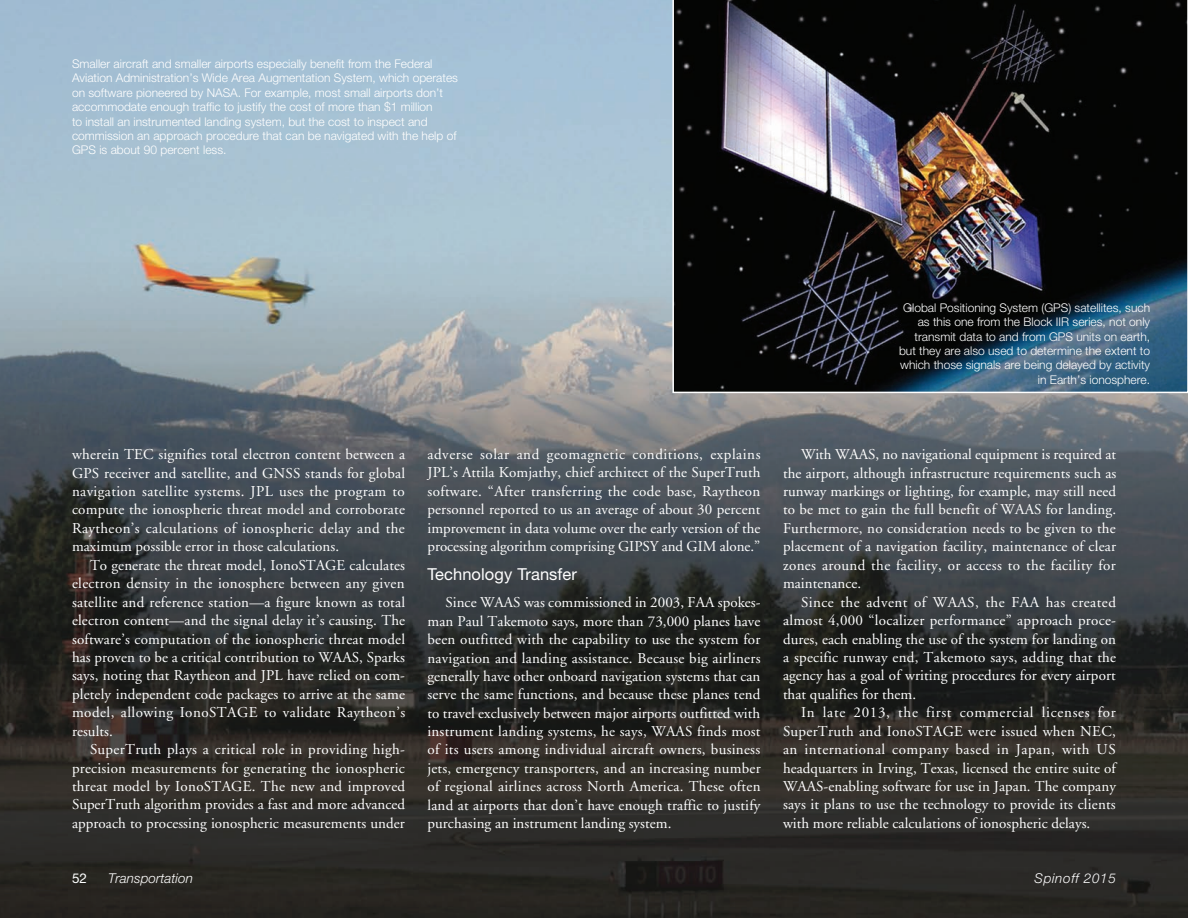
<style>
.page{position:relative;width:1188px;height:918px;background:#fff}
.page>*{position:absolute;margin:0;border:0;box-sizing:border-box;transform-origin:0 0}
.Subhead{font:16.5px "Helvetica Neue";letter-spacing:.005em;color:#fff}
.t1{font:15px/18.5px "Adobe Garamond";letter-spacing:.005em;color:#fff;text-align:justify}
.t2{font:italic 300 13.5px "Helvetica Neue";letter-spacing:.005em;color:#fff}
.t3{font:italic 300 13.5px "Helvetica Neue";letter-spacing:.05em;color:#fff}
.t4{font:13.5px "Helvetica Neue";color:#fff}
.t5{font:300 12px/14.4px "Helvetica Neue";color:#fff;text-align:right}
</style>
<div class="page">
<img style="left:0;top:0;width:1187px;height:918px">
<img style="left:672px;top:0;width:515px;height:393px">
<p class="t5" style="left:72px;top:56px;width:388px;text-align:left">Smaller aircraft and smaller airports especially benefit from the Federal Aviation Administration’s Wide Area Augmentation System, which operates on software pioneered by NASA. For example, most small airports don’t accommodate enough traffic to justify the cost of more than $1 million<br>to install an instrumented landing system, but the cost to inspect and commission an approach procedure that can be navigated with the help of GPS is about 90 percent less.</p>
<p class="t5" style="left:899px;top:300px;width:253px">Global Positioning System (GPS) satellites, such as this one from the Block IIR series, not only transmit data to and from GPS units on earth, but they are also used to determine the extent to which those signals are being delayed by activity in Earth’s ionosphere.</p>
<p class="t1" style="left:72px;top:446px;width:335px">wherein TEC signifies total electron content between a GPS receiver and satellite, and GNSS stands for global navigation satellite systems. JPL uses the program to compute the ionospheric threat model and corroborate Raytheon’s calculations of ionospheric delay and the maximum possible error in those calculations.</p>
<p class="t1" style="left:72px;top:556px;width:335px;text-indent:18px">To generate the threat model, IonoSTAGE calculates electron density in the ionosphere between any given satellite and reference station—a figure known as total electron content—and the signal delay it’s causing. The software’s computation of the ionospheric threat model has proven to be a critical contribution to WAAS, Sparks says, noting that Raytheon and JPL have relied on com&shy;pletely independent code packages to arrive at the same model, allowing IonoSTAGE to validate Raytheon’s results.</p>
<p class="t1" style="left:72px;top:741px;width:335px;text-indent:18px">SuperTruth plays a critical role in providing high&shy;precision measurements for generating the ionospheric threat model by IonoSTAGE. The new and improved SuperTruth algorithm provides a fast and more advanced approach to processing ionospheric measurements under</p>
<p class="t1" style="left:428px;top:445px;width:335px">adverse solar and geomagnetic conditions, explains JPL’s Attila Komjathy, chief architect of the SuperTruth software. “After transferring the code base, Raytheon personnel reported to us an average of about 30 percent improvement in data volume over the early version of the processing algorithm comprising GIPSY and GIM alone.”</p>
<p class="Subhead" style="left:428px;top:564px;width:151px">Technology Transfer</p>
<p class="t1" style="left:428px;top:594px;width:335px;text-indent:18px">Since WAAS was commissioned in 2003, FAA spokes&shy;man Paul Takemoto says, more than 73,000 planes have been outfitted with the capability to use the system for navigation and landing assistance. Because big airliners generally have other onboard navigation systems that can serve the same functions, and because these planes tend to travel exclusively between major airports outfitted with instrument landing systems, he says, WAAS finds most of its users among individual aircraft owners, business jets, emergency transporters, and an increasing number of regional airlines across North America. These often land at airports that don’t have enough traffic to justify purchasing an instrument landing system.</p>
<p class="t1" style="left:783px;top:446px;width:335px;text-indent:18px">With WAAS, no navigational equipment is required at the airport, although infrastructure requirements such as runway markings or lighting, for example, may still need to be met to gain the full benefit of WAAS for landing.<br>Furthermore, no consideration needs to be given to the placement of a navigation facility, maintenance of clear zones around the facility, or access to the facility for maintenance.</p>
<p class="t1" style="left:783px;top:593px;width:335px;text-indent:18px">Since the advent of WAAS, the FAA has created almost 4,000 “localizer performance” approach proce&shy;dures, each enabling the use of the system for landing on a specific runway end, Takemoto says, adding that the agency has a goal of writing procedures for every airport that qualifies for them.</p>
<p class="t1" style="left:783px;top:704px;width:335px;text-indent:18px">In late 2013, the first commercial licenses for SuperTruth and IonoSTAGE were issued when NEC, an international company based in Japan, with US headquarters in Irving, Texas, licensed the entire suite of WAAS-enabling software for use in Japan. The company says it plans to use the technology to provide its clients with more reliable calculations of ionospheric delays.</p>
<p class="t4" style="left:72px;top:870px;width:17px">52</p>
<p class="t2" style="left:108px;top:870px;width:86px">Transportation</p>
<p class="t3" style="left:1034px;top:870px;width:83px">Spinoff 2015</p>
</div>
